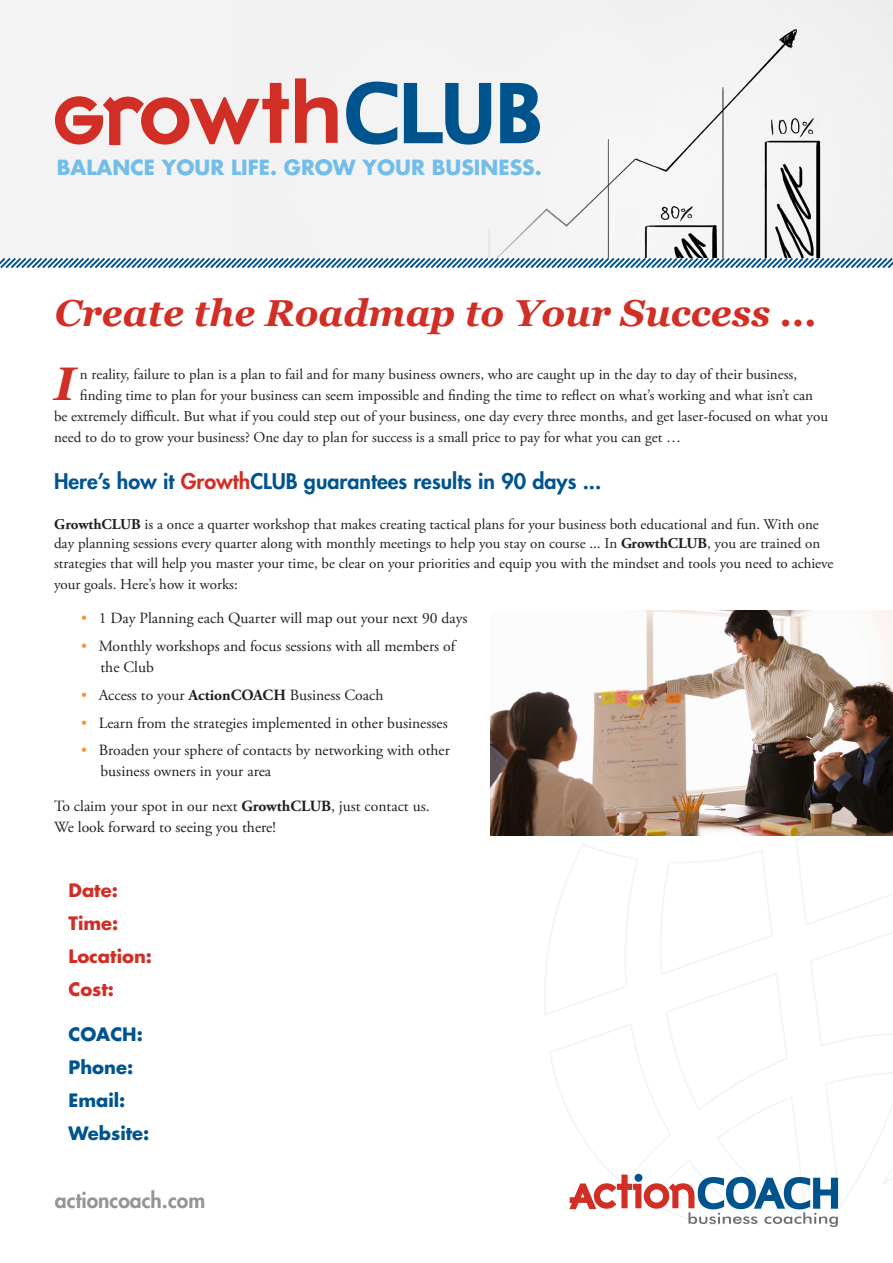
<style>
.page{position:relative;width:893px;height:1263px;background:#fff}
.page>*{position:absolute;margin:0;border:0;box-sizing:border-box;transform-origin:0 0}
.body_text{font:italic 700 47.1px "Georgia";color:#d12e25}
.subheads{font:italic 700 37.5px "Georgia";color:#d12e25}
.subheads-2{font:800 21px "Futura Std";color:#00548e}
.t1{font:800 21px "Futura Std";color:#939598}
.t2{font:700 20.4px "Futura Std";color:#73bde9}
.t3{font:700 18px "Futura Std";color:#00548e}
.t4{font:700 18px "Futura Std";color:#d12e25}
.body_text-2{font:15.6px/21px "Adobe Garamond Pro";color:#231f20}
.body_text-3{font:15px "Adobe Garamond Pro";color:#231f20}
.bullet_points{font:15px/19.5px "Adobe Garamond Pro";color:#231f20}
.s1{color:#d12e25}
.s2{font-weight:700}
.s3{color:#f69238}
</style>
<div class="page">
<div style="left:0;top:1px;width:893px;height:257px;background:#f3f3f3"></div>
<img style="left:233px;top:0;width:660px;height:256px">
<svg style="left:55px;top:78px;width:485px;height:67px"></svg>
<svg style="left:0;top:256px;width:893px;height:13px"></svg>
<img style="left:490px;top:611px;width:403px;height:225px">
<svg style="left:544px;top:670px;width:349px;height:557px"></svg>
<p class="t2" style="left:57px;top:154px;width:486px">BALANCE YOUR LIFE. GROW YOUR BUSINESS.</p>
<p class="subheads" style="left:55px;top:289px;width:763px">Create the Roadmap to Your Success ...</p>
<p class="body_text" style="left:54px;top:353px;width:23px">I</p>
<p class="body_text-3" style="left:80px;top:365px;width:719px">n reality, failure to plan is a plan to fail and for many business owners, who are caught up in the day to day of their business,</p>
<p class="body_text-3" style="left:80px;top:386px;width:734px">finding time to plan for your business can seem impossible and finding the time to reflect on what’s working and what isn’t can</p>
<p class="body_text-3" style="left:54px;top:407px;width:775px">be extremely difficult. But what if you could step out of your business, one day every three months, and get laser-focused on what you</p>
<p class="body_text-3" style="left:54px;top:428px;width:629px">need to do to grow your business? One day to plan for success is a small price to pay for what you can get …</p>
<p class="subheads-2" style="left:54px;top:468px;width:549px">Here’s how it <span class="s1">Growth</span>CLUB guarantees results in 90 days ...</p>
<p class="bullet_points" style="left:54px;top:515px;width:781px"><span class="s2">GrowthCLUB</span> is a once a quarter workshop that makes creating tactical plans for your business both educational and fun. With one day planning sessions every quarter along with monthly meetings to help you stay on course ... In <span class="s2">GrowthCLUB</span>, you are trained on strategies that will help you master your time, be clear on your priorities and equip you with the mindset and tools you need to achieve</p>
<p class="bullet_points" style="left:54px;top:575px;width:185px">your goals. Here’s how it works:</p>
<p class="body_text-2" style="left:81px;top:608px;width:388px"><span class="s3">•</span> 1 Day Planning each Quarter will map out your next 90 days</p>
<p class="body_text-2" style="left:81px;top:636px;width:376px"><span class="s3">•</span> Monthly workshops and focus sessions with all members of</p>
<p class="body_text-2" style="left:100px;top:657px;width:55px">the Club</p>
<p class="body_text-2" style="left:81px;top:685px;width:304px"><span class="s3">•</span> Access to your <span class="s2">ActionCOACH</span> Business Coach</p>
<p class="body_text-2" style="left:81px;top:713px;width:368px"><span class="s3">•</span> Learn from the strategies implemented in other businesses</p>
<p class="body_text-2" style="left:100px;top:740px;width:351px;text-indent:-20px"><span class="s3">•</span> Broaden your sphere of contacts by networking with other business owners in your area</p>
<p class="body_text-2" style="left:54px;top:796px;width:377px">To claim your spot in our next <span class="s2">GrowthCLUB</span>, just contact us.</p>
<p class="body_text-2" style="left:54px;top:817px;width:223px">We look forward to seeing you there!</p>
<p class="t4" style="left:68px;top:879px;width:51px">Date:</p>
<p class="t4" style="left:68px;top:912px;width:51px">Time:</p>
<p class="t4" style="left:68px;top:945px;width:85px">Location:</p>
<p class="t4" style="left:68px;top:978px;width:47px">Cost:</p>
<p class="t3" style="left:68px;top:1022px;width:76px">COACH:</p>
<p class="t3" style="left:68px;top:1055px;width:66px">Phone:</p>
<p class="t3" style="left:68px;top:1088px;width:59px">Email:</p>
<p class="t3" style="left:68px;top:1121px;width:82px">Website:</p>
<p class="t1" style="left:55px;top:1186px;width:152px">actioncoach.com</p>
</div>
